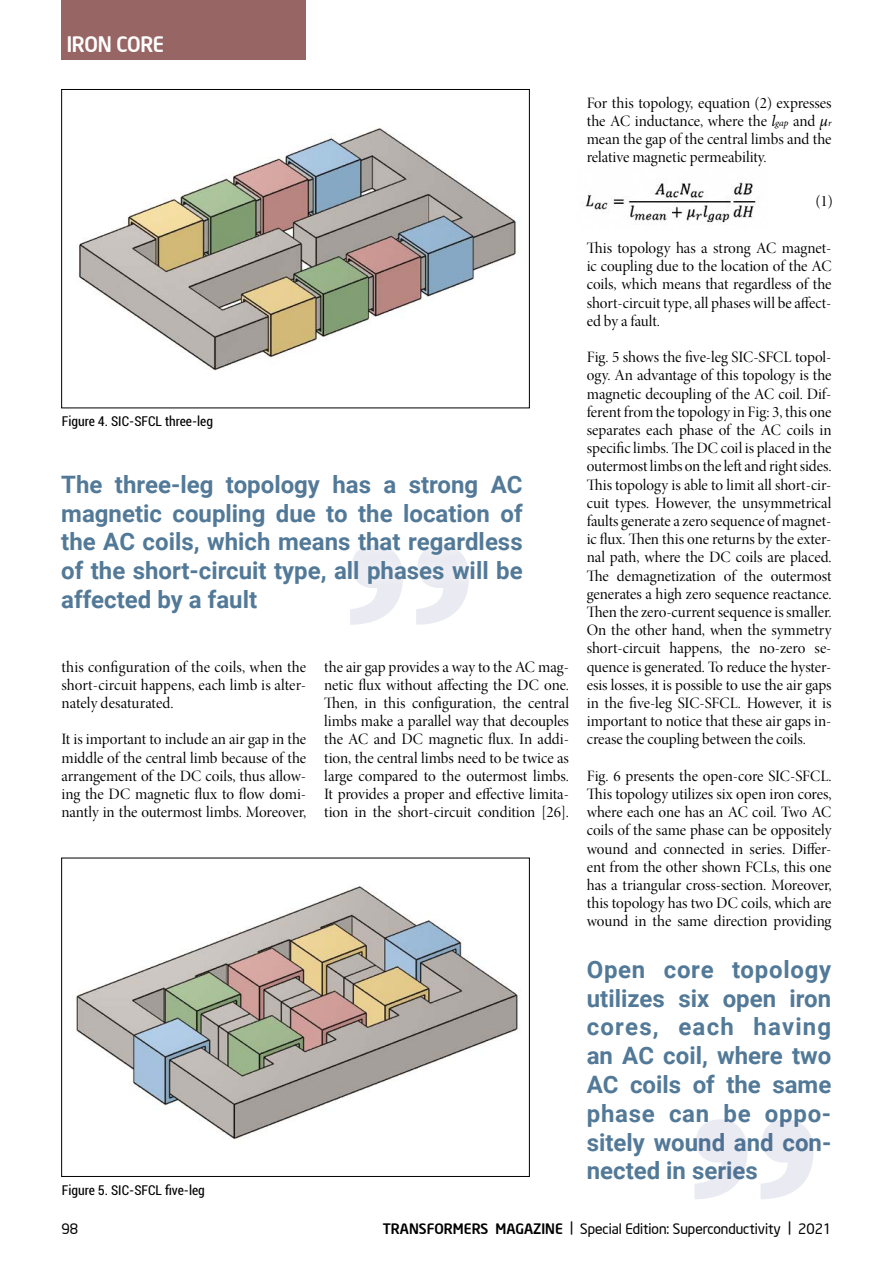
<style>
.page{position:relative;width:893px;height:1263px;background:#fff}
.page>*{position:absolute;margin:0;border:0;box-sizing:border-box;transform-origin:0 0}
.t1{font:700 24px/28.8px "Roboto";color:#527997;text-align:justify}
.t2{font:500 21px "Neo Sans Intel";letter-spacing:-.02em;color:#fff}
.t3{font:15.9px/18.1px "Minion Pro Disp";color:#000;text-align:justify}
.t4{font:14.25px "Neo Sans Intel";color:#000}
.t5{font:condensed 13.5px "Roboto";color:#000}
.s1{font-family:"Minion Pro";font-style:italic}
.s2{font-family:"Minion Pro";font-style:italic;font-size:9.6px}
.s3{font-weight:500}
</style>
<div class="page">
<img style="left:79px;top:128px;width:438px;height:243px">
<div style="left:61px;top:89px;width:469px;height:319px;border:1px solid #000"></div>
<img style="left:76px;top:886px;width:442px;height:254px">
<div style="left:61px;top:858px;width:469px;height:319px;border:1px solid #000"></div>
<svg style="left:350px;top:621px;width:89px;height:4px"></svg>
<svg style="left:695px;top:1119px;width:119px;height:80px"></svg>
<img style="left:585px;top:182px;width:171px;height:41px">
<div style="left:62px;top:0;width:244px;height:60px;background:#976564"></div>
<h2 class="t2" style="left:67px;top:31px;width:99px">IRON CORE</h2>
<p class="t5" style="left:62px;top:412px;width:153px">Figure 4. SIC-SFCL three-leg</p>
<h1 class="t1" style="left:61px;top:469px;width:463px">The three-leg topology has a strong AC magnetic coupling due to the location of the AC coils, which means that regardless of the short-circuit type, all phases will be affected by a fault</h1>
<p class="t3" style="left:61px;top:658px;width:246px">this configuration of the coils, when the short-circuit happens, each limb is alter&shy;nately desaturated.</p>
<p class="t3" style="left:61px;top:730px;width:246px">It is important to include an air gap in the middle of the central limb because of the arrangement of the DC coils, thus allow&shy;ing the DC magnetic flux to flow domi&shy;nantly in the outermost limbs. Moreover,</p>
<p class="t3" style="left:324px;top:658px;width:246px">the air gap provides a way to the AC mag&shy;netic flux without affecting the DC one.<br>Then, in this configuration, the central limbs make a parallel way that decouples the AC and DC magnetic flux. In addi&shy;tion, the central limbs need to be twice as large compared to the outermost limbs.<br>It provides a proper and effective limita&shy;tion in the short-circuit condition [26].</p>
<p class="t5" style="left:62px;top:1180px;width:145px">Figure 5. SIC-SFCL five-leg</p>
<p class="t3" style="left:587px;top:94px;width:246px">For this topology, equation (2) expresses the AC inductance, where the <span class="s1">l</span><span class="s2">gap</span> and <span class="s1">μ</span><span class="s2">r </span>mean the gap of the central limbs and the relative magnetic permeability.</p>
<p class="t3" style="left:816px;top:192px;width:18px">(1)</p>
<p class="t3" style="left:587px;top:239px;width:246px">This topology has a strong AC magnet&shy;ic coupling due to the location of the AC coils, which means that regardless of the short-circuit type, all phases will be affect&shy;ed by a fault.</p>
<p class="t3" style="left:587px;top:348px;width:246px">Fig. 5 shows the five-leg SIC-SFCL topol&shy;ogy. An advantage of this topology is the magnetic decoupling of the AC coil. Dif&shy;ferent from the topology in Fig: 3, this one separates each phase of the AC coils in specific limbs. The DC coil is placed in the outermost limbs on the left and right sides.<br>This topology is able to limit all short-cir&shy;cuit types. However, the unsymmetrical faults generate a zero sequence of magnet&shy;ic flux. Then this one returns by the exter&shy;nal path, where the DC coils are placed.<br>The demagnetization of the outermost generates a high zero sequence reactance.<br>Then the zero-current sequence is smaller.<br>On the other hand, when the symmetry short-circuit happens, the no-zero se&shy;quence is generated. To reduce the hyster&shy;esis losses, it is possible to use the air gaps in the five-leg SIC-SFCL. However, it is important to notice that these air gaps in&shy;crease the coupling between the coils.</p>
<p class="t3" style="left:587px;top:767px;width:246px">Fig. 6 presents the open-core SIC-SFCL.<br>This topology utilizes six open iron cores, where each one has an AC coil. Two AC coils of the same phase can be oppositely wound and connected in series. Differ&shy;ent from the other shown FCLs, this one has a triangular cross-section. Moreover, this topology has two DC coils, which are wound in the same direction providing</p>
<h1 class="t1" style="left:587px;top:954px;width:246px">Open core topology utilizes six open iron cores, each having an AC coil, where two AC coils of the same phase can be oppo&shy;sitely wound and con&shy;nected in series</h1>
<p class="t4" style="left:61px;top:1220px;width:18px">98</p>
<p class="t4" style="left:383px;top:1220px;width:450px"><span class="s3">TRANSFORMERS MAGAZINE</span> | Special Edition: Superconductivity | 2021</p>
</div>
